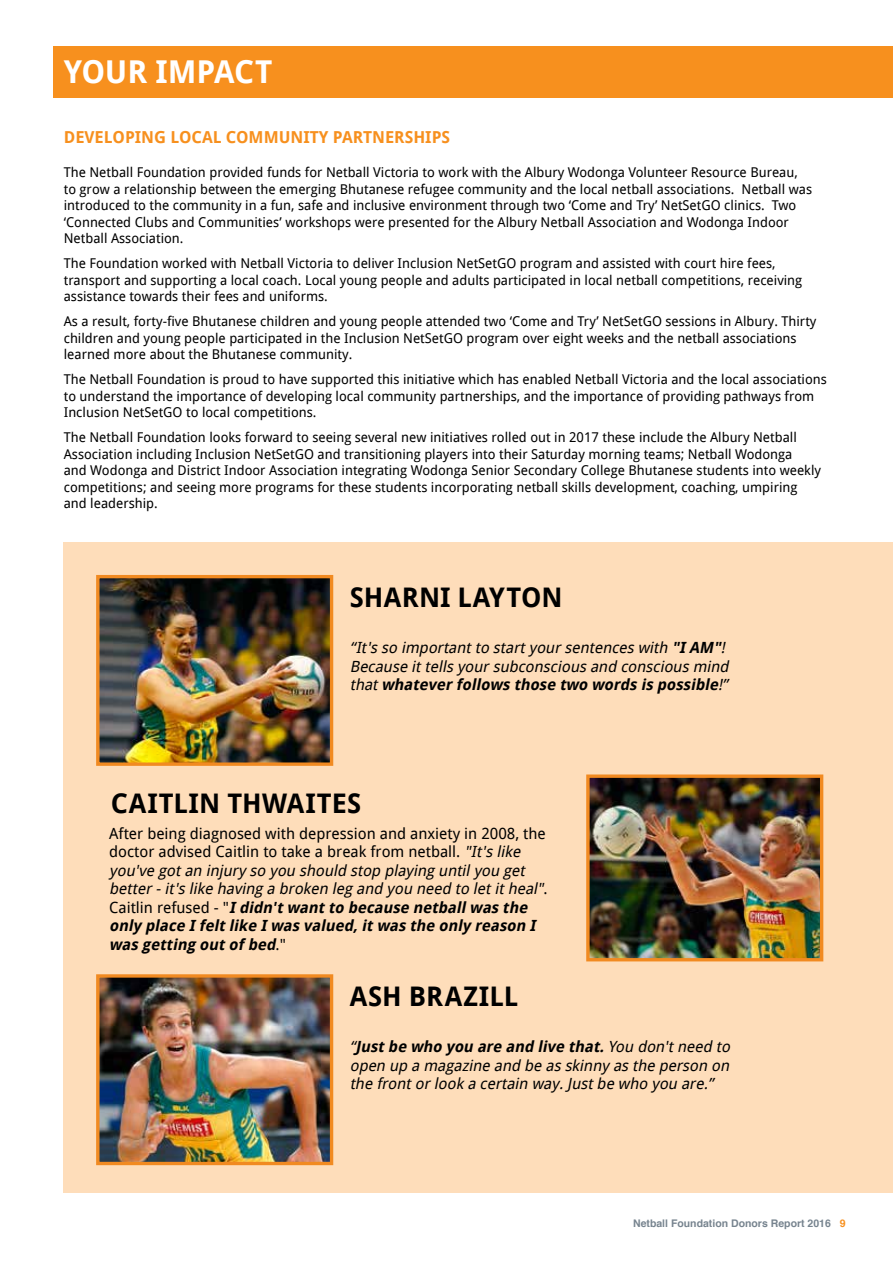
<style>
.page{position:relative;width:893px;height:1263px;background:#fff}
.page>*{position:absolute;margin:0;border:0;box-sizing:border-box;transform-origin:0 0}
.t1{font:700 31.5px "Droid Sans";letter-spacing:-.005em;color:#fff}
.t2{font:700 27px "Droid Sans";letter-spacing:.01em;color:#000}
.t3{font:700 16.5px "Droid Sans";color:#f7901e}
.t4{font:15.45px/18.5px "Droid Sans";color:#000}
.t5{font:italic 15.45px/18.5px "Droid Sans";color:#000}
.t6{font:13.5px/16.5px "Droid Sans";color:#000}
.t7{font:700 10.5px "Helvetica";color:#77848f}
.s1{font-weight:700}
.s2{font-style:italic}
.s3{font-weight:700;font-style:italic}
.s4{color:#f7901e}
</style>
<div class="page">
<div style="left:53px;top:47px;width:840px;height:51px;background:#f7901e"></div>
<div style="left:64px;top:542px;width:829px;height:651px;background:#feddba"></div>
<img style="left:100px;top:579px;width:229px;height:183px">
<div style="left:96px;top:575px;width:237px;height:191px;border:3px solid #f18a21"></div>
<img style="left:100px;top:978px;width:229px;height:183px">
<div style="left:96px;top:974px;width:237px;height:191px;border:3px solid #f18a21"></div>
<img style="left:590px;top:778px;width:229px;height:179px">
<div style="left:586px;top:774px;width:237px;height:187px;border:3px solid #f18a21"></div>
<h1 class="t1" style="left:64px;top:59px;width:210px">YOUR IMPACT</h1>
<p class="t3" style="left:64px;top:131px;width:388px">DEVELOPING LOCAL COMMUNITY PARTNERSHIPS</p>
<p class="t6" style="left:64px;top:165px;width:750px">The Netball Foundation provided funds for Netball Victoria to work with the Albury Wodonga Volunteer Resource Bureau, to grow a relationship between the emerging Bhutanese refugee community and the local netball associations. Netball was introduced to the community in a fun, safe and inclusive environment through two ‘Come and Try’ NetSetGO clinics. Two ‘Connected Clubs and Communities’ workshops were presented for the Albury Netball Association and Wodonga Indoor Netball Association.</p>
<p class="t6" style="left:64px;top:256px;width:740px">The Foundation worked with Netball Victoria to deliver Inclusion NetSetGO program and assisted with court hire fees, transport and supporting a local coach. Local young people and adults participated in local netball competitions, receiving assistance towards their fees and uniforms.</p>
<p class="t6" style="left:64px;top:314px;width:754px">As a result, forty-five Bhutanese children and young people attended two ‘Come and Try’ NetSetGO sessions in Albury. Thirty children and young people participated in the Inclusion NetSetGO program over eight weeks and the netball associations learned more about the Bhutanese community.</p>
<p class="t6" style="left:64px;top:372px;width:765px">The Netball Foundation is proud to have supported this initiative which has enabled Netball Victoria and the local associations to understand the importance of developing local community partnerships, and the importance of providing pathways from<br>Inclusion NetSetGO to local competitions.</p>
<p class="t6" style="left:64px;top:430px;width:759px">The Netball Foundation looks forward to seeing several new initiatives rolled out in 2017 these include the Albury Netball Association including Inclusion NetSetGO and transitioning players into their Saturday morning teams; Netball Wodonga<br>and Wodonga and District Indoor Association integrating Wodonga Senior Secondary College Bhutanese students into weekly competitions; and seeing more programs for these students incorporating netball skills development, coaching, umpiring and leadership.</p>
<h2 class="t2" style="left:350px;top:586px;width:214px">SHARNI LAYTON</h2>
<p class="t5" style="left:350px;top:640px;width:383px">“It's so important to start your sentences with <span class="s1">"I AM"</span>!<br>Because it tells your subconscious and conscious mind that <span class="s1">whatever follows those two words is possible</span>!”</p>
<h2 class="t2" style="left:111px;top:792px;width:252px">CAITLIN THWAITES</h2>
<p class="t4" style="left:109px;top:825px;width:440px">After being diagnosed with depression and anxiety in 2008, the doctor advised Caitlin to take a break from netball. <span class="s2">"It's like you've got an injury so you should stop playing until you get better - it's like having a broken leg and you need to let it heal"</span>.<br>C a i t l i n r e fu s e d - " <span class="s3">I didn't want to because netball was the only place I felt like I was valued, it was the only reason I was getting out of bed</span>. "</p>
<h2 class="t2" style="left:350px;top:985px;width:170px">ASH BRAZILL</h2>
<p class="t5" style="left:350px;top:1039px;width:385px;text-align:justify">“<span class="s1">J ust be who you are and live that.</span> You don't need to open up a magazine and be as skinny as the person on the front or look a certain way. J ust be who you are.”</p>
<p class="t7" style="left:633px;top:1215px;width:214px">Netball Foundation Donors Report 2016 <span class="s4">9</span></p>
</div>
